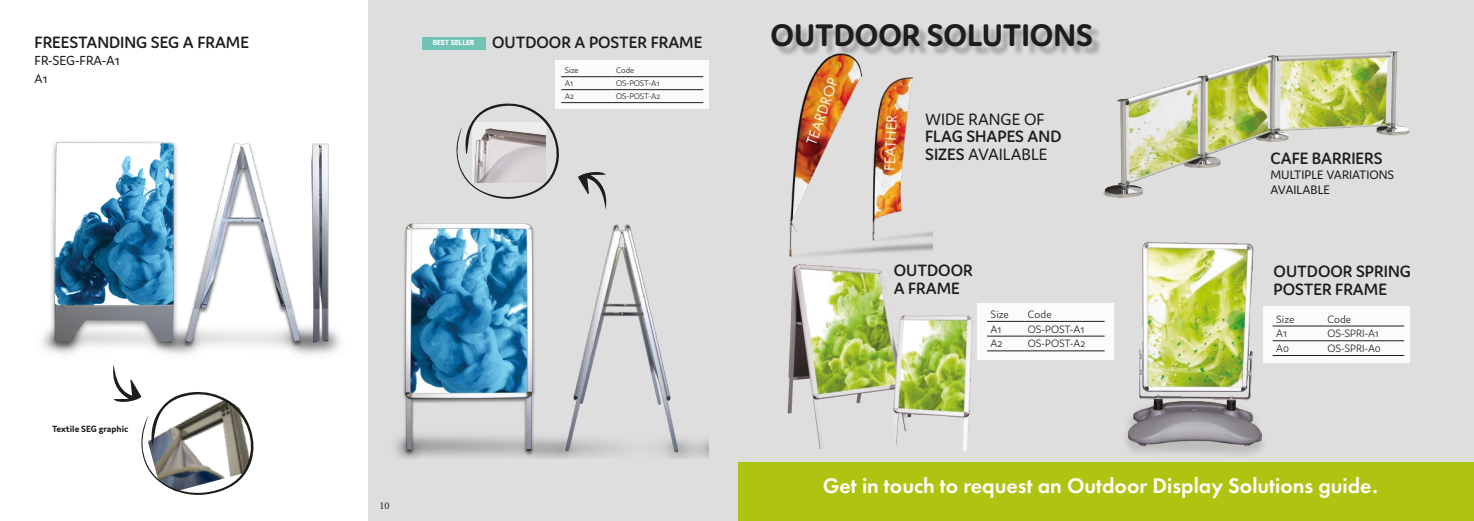
<style>
.page{position:relative;width:1474px;height:521px;background:#fff}
.page>*{position:absolute;margin:0;border:0;box-sizing:border-box;transform-origin:0 0}
.t1{font:700 33.25px "Domus";color:#1d1d1b}
.t2{font:600 21.88px "Futura PT";color:#fff}
.t3{font:600 17.5px/17.5px "Domus";color:#1d1d1b}
.t4{font:17.5px "Domus";color:#1d1d1b}
.t5{font:14px "Domus";color:#1d1d1b}
.t6{font:13.12px/14.9px "Domus";color:#1d1d1b}
.t7{font:300 11.38px "Domus";color:#1d1d1b}
.t8{font:10.5px "Minion Pro";color:#1d1d1b}
.t9{font:700 9.62px "Domus";color:#1d1d1b}
.t10{font:300 8.75px "Domus";color:#1d1d1b}
.t11{font:800 7.88px "Domus";color:#fff}
.s1{font-weight:400}
</style>
<div class="page">
<div style="left:369px;top:0;width:368px;height:521px;background:#dfdede"></div>
<div style="left:421px;top:37px;width:64px;height:13px;background:#71c3b6"></div>
<svg style="left:113px;top:389px;width:141px;height:106px"></svg>
<img style="left:395px;top:223px;width:313px;height:235px">
<svg style="left:578px;top:172px;width:29px;height:38px"></svg>
<div style="left:555px;top:61px;width:153px;height:48px;background:#fff"></div>
<hr style="left:561px;top:77px;width:51px;height:1px;background:#1d1d1b">
<hr style="left:612px;top:77px;width:91px;height:1px;background:#1d1d1b">
<hr style="left:561px;top:89px;width:51px;height:1px;background:#1d1d1b">
<hr style="left:612px;top:89px;width:91px;height:1px;background:#1d1d1b">
<hr style="left:561px;top:102px;width:51px;height:1px;background:#1d1d1b">
<hr style="left:612px;top:102px;width:91px;height:1px;background:#1d1d1b">
<svg style="left:456px;top:103px;width:103px;height:96px"></svg>
<img style="left:41px;top:141px;width:300px;height:248px">
<div style="left:737px;top:0;width:736px;height:521px;background:#dfdede"></div>
<div style="left:773px;top:25px;width:329px;height:32px;background:#1d1d1b;opacity:.36"></div>
<img style="left:1093px;top:25px;width:317px;height:173px">
<img style="left:1126px;top:242px;width:138px;height:213px">
<div style="left:738px;top:462px;width:735px;height:59px;background:#afc410"></div>
<div style="left:1262px;top:306px;width:147px;height:57px;background:#fff"></div>
<hr style="left:1272px;top:326px;width:51px;height:1px;background:#1d1d1b">
<hr style="left:1323px;top:326px;width:81px;height:1px;background:#1d1d1b">
<hr style="left:1272px;top:341px;width:51px;height:1px;background:#1d1d1b">
<hr style="left:1323px;top:341px;width:81px;height:1px;background:#1d1d1b">
<hr style="left:1272px;top:355px;width:51px;height:1px;background:#1d1d1b">
<hr style="left:1323px;top:355px;width:81px;height:1px;background:#1d1d1b">
<div style="left:977px;top:303px;width:137px;height:57px;background:#fff"></div>
<hr style="left:987px;top:321px;width:37px;height:1px;background:#1d1d1b">
<hr style="left:1024px;top:321px;width:80px;height:1px;background:#1d1d1b">
<hr style="left:987px;top:336px;width:37px;height:1px;background:#1d1d1b">
<hr style="left:1024px;top:336px;width:80px;height:1px;background:#1d1d1b">
<hr style="left:987px;top:351px;width:37px;height:1px;background:#1d1d1b">
<hr style="left:1024px;top:351px;width:80px;height:1px;background:#1d1d1b">
<img style="left:775px;top:25px;width:157px;height:225px">
<img style="left:787px;top:250px;width:186px;height:201px">
<p class="t3" style="left:35px;top:33px;width:216px">FREESTANDING SEG A FRAME</p>
<p class="t5" style="left:35px;top:53px;width:86px">FR-SEG-FRA-A1</p>
<p class="t6" style="left:35px;top:71px;width:14px">A1</p>
<p class="t9" style="left:52px;top:424px;width:78px">Textile SEG graphic</p>
<p class="t11" style="left:432px;top:39px;width:43px">BEST SELLER</p>
<p class="t3" style="left:492px;top:34px;width:212px">OUTDOOR A POSTER FRAME</p>
<p class="t10" style="left:564px;top:65px;width:15px">Size</p>
<p class="t10" style="left:616px;top:65px;width:20px">Code</p>
<p class="t10" style="left:564px;top:79px;width:10px">A1</p>
<p class="t10" style="left:616px;top:79px;width:45px">OS-POST-A1</p>
<p class="t10" style="left:564px;top:91px;width:11px">A2</p>
<p class="t10" style="left:616px;top:91px;width:46px">OS-POST-A2</p>
<p class="t8" style="left:379px;top:499px;width:12px">10</p>
<h1 class="t1" style="left:770px;top:17px;width:324px">OUTDOOR SOLUTIONS</h1>
<p class="t4" style="left:925px;top:109px;width:121px">WIDE RANGE OF</p>
<p class="t3" style="left:925px;top:127px;width:138px">FLAG SHAPES AND<br>SIZES <span class="s1">AVAILABLE</span></p>
<p class="t3" style="left:893px;top:262px;width:80px">OUTDOOR<br>A FRAME</p>
<p class="t7" style="left:990px;top:308px;width:20px">Size</p>
<p class="t7" style="left:1027px;top:308px;width:25px">Code</p>
<p class="t7" style="left:990px;top:323px;width:12px">A1</p>
<p class="t7" style="left:1027px;top:323px;width:58px">OS-POST-A1</p>
<p class="t7" style="left:990px;top:337px;width:13px">A2</p>
<p class="t7" style="left:1027px;top:337px;width:59px">OS-POST-A2</p>
<p class="t3" style="left:1270px;top:149px;width:114px">CAFE BARRIERS</p>
<p class="t6" style="left:1270px;top:167px;width:125px">MULTIPLE VARIATIONS<br>AVAILABLE</p>
<p class="t3" style="left:1273px;top:262px;width:139px">OUTDOOR SPRING<br>POSTER FRAME</p>
<p class="t7" style="left:1276px;top:313px;width:20px">Size</p>
<p class="t7" style="left:1327px;top:313px;width:25px">Code</p>
<p class="t7" style="left:1276px;top:327px;width:12px">A1</p>
<p class="t7" style="left:1327px;top:327px;width:53px">OS-SPRI-A1</p>
<p class="t7" style="left:1276px;top:342px;width:14px">A0</p>
<p class="t7" style="left:1327px;top:342px;width:55px">OS-SPRI-A0</p>
<p class="t2" style="left:822px;top:472px;width:556px">Get in touch to request an Outdoor Display Solutions guide.</p>
</div>
